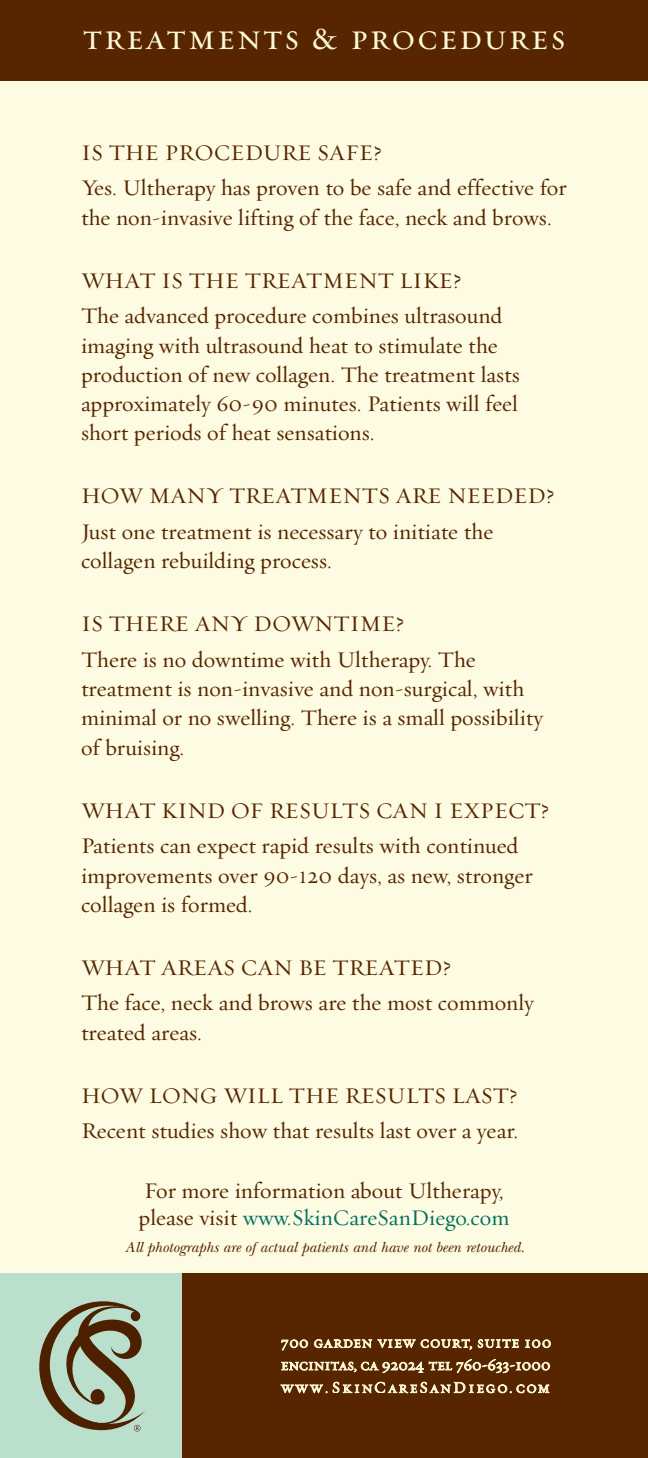
<style>
.page{position:relative;width:648px;height:1458px;background:#fff}
.page>*{position:absolute;margin:0;border:0;box-sizing:border-box;transform-origin:0 0}
.t1{font:36px "Requiem Text HTF Small Caps";letter-spacing:.05em;color:#fcf9d7}
.t2{font:22.5px/29.2px "Requiem Text HTF Roman";color:#572500}
.t3{font:22.5px "Requiem Text HTF Small Caps";color:#572500}
.t4{font:italic 15.3px "New Baskerville";color:#572500}
.s1{font-family:"Garamond Premr Pro";font-size:18px}
.s2{color:#007161}
</style>
<div class="page">
<div style="left:0;top:61px;width:648px;height:1235px;background:#fdfbe1"></div>
<div style="left:0;top:1274px;width:202px;height:184px;background:#bae0cd"></div>
<svg style="left:39px;top:1301px;width:106px;height:131px"></svg>
<div style="left:182px;top:1274px;width:466px;height:184px;background:#572500"></div>
<svg style="left:282px;top:1340px;width:26px;height:10px"></svg>
<svg style="left:314px;top:1340px;width:58px;height:8px"></svg>
<svg style="left:378px;top:1340px;width:37px;height:8px"></svg>
<svg style="left:421px;top:1339px;width:51px;height:10px"></svg>
<svg style="left:478px;top:1339px;width:41px;height:9px"></svg>
<svg style="left:525px;top:1340px;width:26px;height:8px"></svg>
<svg style="left:282px;top:1362px;width:141px;height:11px"></svg>
<svg style="left:429px;top:1359px;width:121px;height:14px"></svg>
<svg style="left:281px;top:1385px;width:46px;height:8px"></svg>
<svg style="left:333px;top:1382px;width:216px;height:11px"></svg>
<div style="left:0;top:0;width:648px;height:81px;background:#572500"></div>
<h1 class="t1" style="left:82px;top:16px;width:485px">treatments &amp; procedures</h1>
<p class="t3" style="left:81px;top:139px;width:302px">IS THE PROCEDURE SAFE?</p>
<p class="t2" style="left:81px;top:173px;width:487px">Yes. Ultherapy has proven to be safe and effective for the non-invasive lifting of the face, neck and brows.</p>
<p class="t3" style="left:81px;top:267px;width:382px">WHAT IS THE TREATMENT LIKE?</p>
<p class="t2" style="left:81px;top:301px;width:440px">The advanced procedure combines ultrasound imaging with ultrasound heat to stimulate the production of new collagen. The treatment lasts approximately 60-90 minutes. Patients will feel short periods of heat sensations.</p>
<p class="t3" style="left:81px;top:482px;width:475px">HOW MANY TREATMENTS ARE NEEDED?</p>
<p class="t2" style="left:81px;top:517px;width:414px">Just one treatment is necessary to initiate the collagen rebuilding process.</p>
<p class="t3" style="left:81px;top:610px;width:325px">IS THERE ANY DOWNTIME?</p>
<p class="t2" style="left:81px;top:645px;width:464px">There is no downtime with Ultherapy. The treatment is non-invasive and non-surgical, with minimal or no swelling. There is a small possibility of bruising.</p>
<p class="t3" style="left:81px;top:797px;width:469px">WHAT KIND OF RESULTS CAN I EXPECT?</p>
<p class="t2" style="left:81px;top:831px;width:453px">Patients can expect rapid results with continued improvements over 90-<span class="s1">1</span>20 days, as new, stronger collagen is formed.</p>
<p class="t3" style="left:81px;top:954px;width:371px">WHAT AREAS CAN BE TREATED?</p>
<p class="t2" style="left:81px;top:988px;width:454px">The face, neck and brows are the most commonly treated areas.</p>
<p class="t3" style="left:81px;top:1082px;width:438px">HOW LONG WILL THE RESULTS LAST?</p>
<p class="t2" style="left:81px;top:1116px;width:439px">Recent studies show that results last over a year.</p>
<p class="t2" style="left:139px;top:1177px;width:372px;line-height:27px">For more information about Ultherapy, please visit <span class="s2">www.SkinCareSanDiego.com</span></p>
<p class="t4" style="left:125px;top:1242px;width:401px">All photographs are of actual patients and have not been retouched.</p>
</div>
